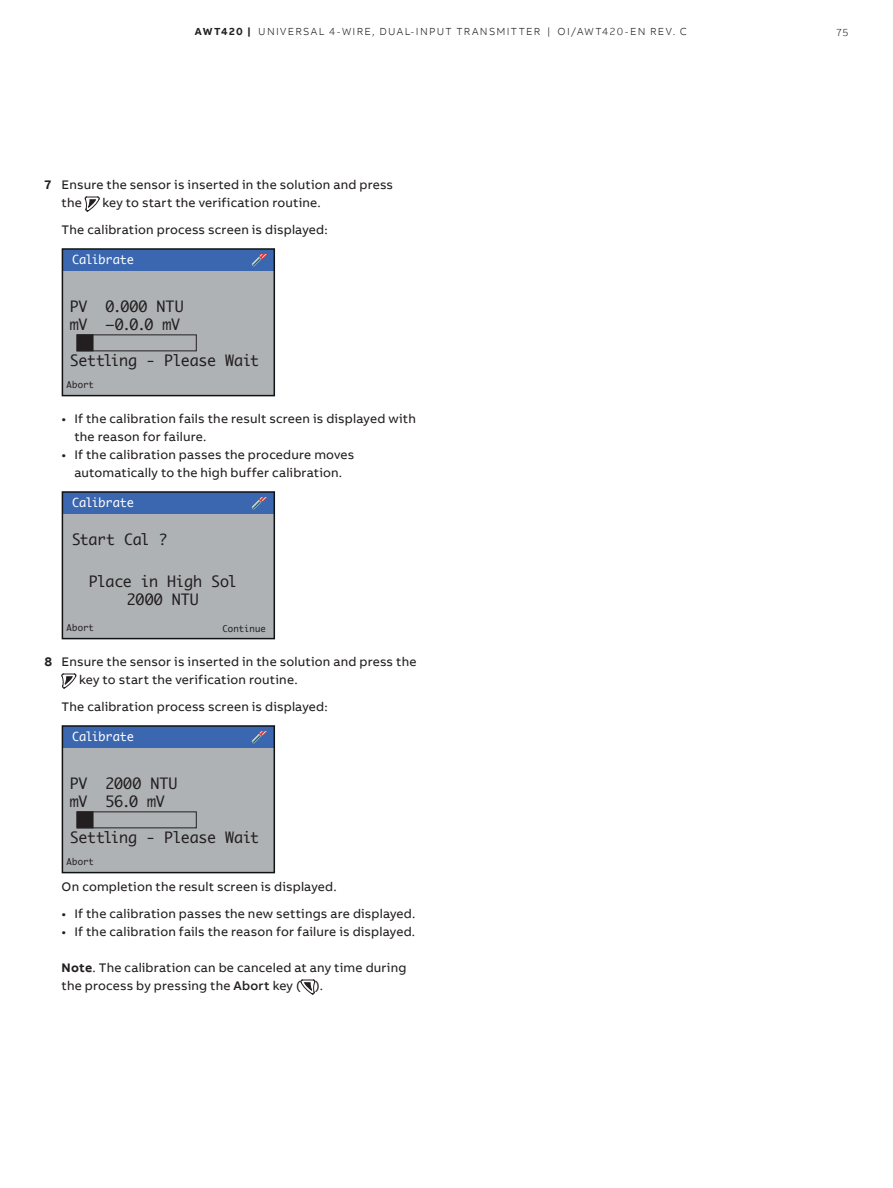
<style>
.page{position:relative;width:893px;height:1188px;background:#fff}
.page>*{position:absolute;margin:0;border:0;box-sizing:border-box;transform-origin:0 0}
.Monaco_Text_10pt_Bla{font:15px/18px "Monaco";letter-spacing:-.015em;color:#231f20}
.Monaco_Text_10pt_Bla-2{font:15px "Monaco";letter-spacing:-.035em;color:#231f20}
.Numbered_Listing_no{font:12.75px/18px "AB Bvoice";letter-spacing:.015em;color:#231f20}
.Monaco_Text_White_8p{font:12px "Monaco";letter-spacing:-.02em;color:#fff}
.t1{font:300 10.5px "AB Bvoice";letter-spacing:.12em;color:#231f20}
.Monaco_Text_Black_Le{font:9px "Monaco";letter-spacing:.015em;color:#231f20}
.s1{font-weight:700}
.s2{font-weight:500}
</style>
<div class="page">
<svg style="left:85px;top:197px;width:14px;height:14px"></svg>
<svg style="left:62px;top:674px;width:14px;height:14px"></svg>
<svg style="left:301px;top:980px;width:14px;height:14px"></svg>
<div style="left:63px;top:249px;width:211px;height:22px;background:#3b67b1"></div>
<div style="left:63px;top:271px;width:211px;height:125px;background:#afb2b5"></div>
<div style="left:62px;top:248px;width:213px;height:148px;border:2px solid #0f1313"></div>
<svg style="left:251px;top:254px;width:17px;height:13px"></svg>
<div style="left:77px;top:334px;width:120px;height:17px;border:1px solid #231f20"></div>
<div style="left:77px;top:335px;width:16px;height:16px;background:#231f20"></div>
<div style="left:63px;top:492px;width:211px;height:22px;background:#3b67b1"></div>
<div style="left:63px;top:514px;width:211px;height:125px;background:#afb2b5"></div>
<div style="left:62px;top:491px;width:213px;height:148px;border:2px solid #0f1313"></div>
<svg style="left:251px;top:497px;width:17px;height:13px"></svg>
<div style="left:63px;top:726px;width:211px;height:22px;background:#3b67b1"></div>
<div style="left:63px;top:748px;width:211px;height:125px;background:#afb2b5"></div>
<div style="left:62px;top:725px;width:213px;height:148px;border:2px solid #0f1313"></div>
<svg style="left:251px;top:731px;width:17px;height:13px"></svg>
<div style="left:77px;top:811px;width:120px;height:17px;border:1px solid #231f20"></div>
<div style="left:77px;top:812px;width:16px;height:16px;background:#231f20"></div>
<p class="t1" style="left:195px;top:26px;width:494px"><span class="s1">AWT420 |</span> UNIVERSAL 4-WIRE, DUAL-INPUT TRANSMITTER | OI/AWT420-EN REV. C</p>
<p class="t1" style="left:836px;top:26px;width:13px">75</p>
<p class="Numbered_Listing_no" style="left:62px;top:176px;width:333px;text-indent:-17px"><span class="s1">7</span> Ensure the sensor is inserted in the solution and press the</p>
<p class="Numbered_Listing_no" style="left:102px;top:194px;width:220px">key to start the verification routine.</p>
<p class="Numbered_Listing_no" style="left:62px;top:221px;width:267px">The calibration process screen is displayed:</p>
<p class="Monaco_Text_White_8p" style="left:72px;top:252px;width:63px">Calibrate</p>
<p class="Monaco_Text_10pt_Bla" style="left:70px;top:299px;width:115px">PV 0.000 NTU mV –0.0.0 mV</p>
<p class="Monaco_Text_10pt_Bla" style="left:70px;top:353px;width:191px">Settling - Please Wait</p>
<p class="Monaco_Text_Black_Le" style="left:66px;top:379px;width:29px">Abort</p>
<p class="Numbered_Listing_no" style="left:74px;top:410px;width:343px;text-indent:-13px">• If the calibration fails the result screen is displayed with the reason for failure.</p>
<p class="Numbered_Listing_no" style="left:62px;top:446px;width:294px;text-align:center">• If the calibration passes the procedure moves automatically to the high buffer calibration.</p>
<p class="Monaco_Text_White_8p" style="left:72px;top:495px;width:63px">Calibrate</p>
<p class="Monaco_Text_10pt_Bla" style="left:72px;top:531px;width:98px">Start Cal ?</p>
<p class="Monaco_Text_10pt_Bla-2" style="left:89px;top:572px;width:150px">Place in High Sol</p>
<p class="Monaco_Text_10pt_Bla" style="left:127px;top:591px;width:73px">2000 NTU</p>
<p class="Monaco_Text_Black_Le" style="left:66px;top:622px;width:29px">Abort</p>
<p class="Monaco_Text_Black_Le" style="left:222px;top:623px;width:45px">Continue</p>
<p class="Numbered_Listing_no" style="left:79px;top:653px;width:339px;text-indent:-35px"><span class="s1">8</span> Ensure the sensor is inserted in the solution and press the key to start the verification routine.</p>
<p class="Numbered_Listing_no" style="left:62px;top:698px;width:267px">The calibration process screen is displayed:</p>
<p class="Monaco_Text_White_8p" style="left:72px;top:729px;width:63px">Calibrate</p>
<p class="Monaco_Text_10pt_Bla" style="left:70px;top:776px;width:109px">PV 2000 NTU mV 56.0 mV</p>
<p class="Monaco_Text_10pt_Bla" style="left:70px;top:830px;width:191px">Settling - Please Wait</p>
<p class="Monaco_Text_Black_Le" style="left:66px;top:856px;width:29px">Abort</p>
<p class="Numbered_Listing_no" style="left:62px;top:878px;width:277px">On completion the result screen is displayed.</p>
<p class="Numbered_Listing_no" style="left:62px;top:905px;width:355px">• If the calibration passes the new settings are displayed.</p>
<p class="Numbered_Listing_no" style="left:62px;top:923px;width:355px">• If the calibration fails the reason for failure is displayed.</p>
<p class="Numbered_Listing_no" style="left:62px;top:959px;width:346px"><span class="s1">Note</span>. The calibration can be canceled at any time during the process by pressing the <span class="s2">Abort</span> key ( ).</p>
</div>
